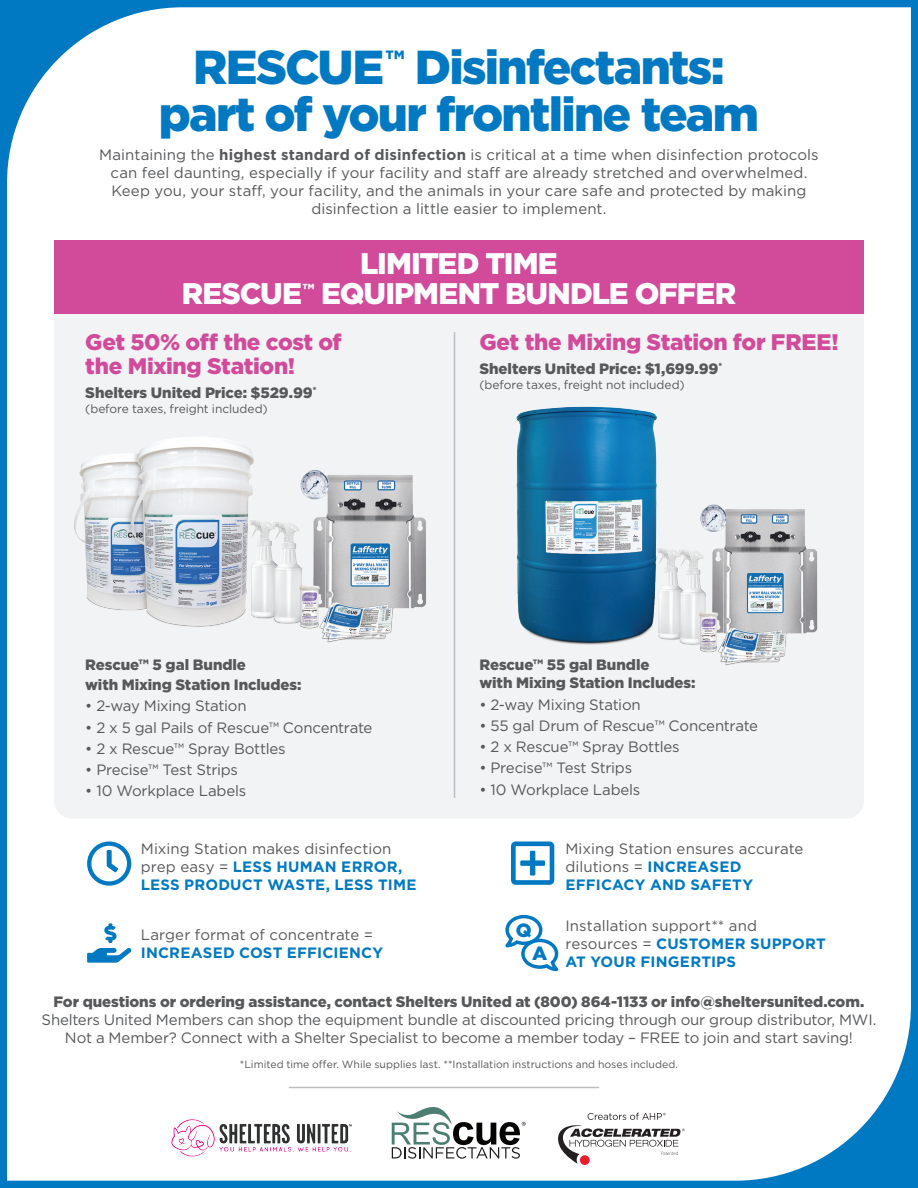
<style>
.page{position:relative;width:918px;height:1188px;background:#0079c2}
.page>*{position:absolute;margin:0;border:0;box-sizing:border-box;transform-origin:0 0}
.t1{font:900 47.55px/46.5px "Gotham";letter-spacing:-.035em;color:#0079c2;text-align:center}
.t2{font:900 29.7px "Gotham";letter-spacing:-.03em;color:#fff}
.t3{font:900 22.5px/24px "Gotham";letter-spacing:-.015em;color:#d24a9a}
.t4{font:900 19.05px "Gotham";color:#0079c2}
.t5{font:15px/18px "Gotham";letter-spacing:-.01em;color:#57585a}
.t6{font:900 15px/19.8px "Gotham";letter-spacing:-.005em;color:#57585a}
.t7{font:700 15px/18px "Gotham";letter-spacing:.01em;color:#0079c2}
.t8{font:12px "Gotham";letter-spacing:-.005em;color:#57585a}
.t9{font:10.5px "Gotham";color:#57585a}
.s1{font-weight:700}
.s2{font-weight:400;color:#57585a}
.s3{font-weight:700;color:#0079c2}
.s4{font-weight:900}
</style>
<div class="page">
<div style="left:7px;top:7px;width:904px;height:1174px;background:#fff"></div>
<div style="left:54px;top:314px;width:810px;height:505px;background:#f2f3f4"></div>
<hr style="left:454px;top:332px;width:1px;height:466px;background:#bcbdc0">
<img style="left:166px;top:1112px;width:190px;height:51px">
<svg style="left:557px;top:1113px;width:128px;height:51px;background:#d7d4d5"></svg>
<svg style="left:392px;top:1105px;width:134px;height:54px;background:#c2c7c6"></svg>
<svg style="left:505px;top:915px;width:53px;height:56px"></svg>
<svg style="left:87px;top:842px;width:44px;height:44px"></svg>
<svg style="left:511px;top:841px;width:43px;height:44px"></svg>
<div style="left:54px;top:241px;width:810px;height:73px;background:#d24a9a"></div>
<hr style="left:289px;top:1087px;width:310px;height:1px;background:#bcbdc0">
<svg style="left:87px;top:923px;width:45px;height:40px"></svg>
<img style="left:70px;top:431px;width:368px;height:216px">
<img style="left:478px;top:398px;width:373px;height:287px">
<p class="t1" style="left:159px;top:44px;width:602px">RESCUE<sup>™</sup> Disinfectants: part of your frontline team</p>
<p class="t5" style="left:99px;top:145px;width:721px;text-align:center">Maintaining the <span class="s1">highest standard of disinfection</span> is critical at a time when disinfection protocols can feel daunting, especially if your facility and staff are already stretched and overwhelmed.<br>Keep you, your staff, your facility, and the animals in your care safe and protected by making disinfection a little easier to implement.</p>
<p class="t2" style="left:360px;top:243px;width:199px">LIMITED TIME</p>
<p class="t2" style="left:182px;top:273px;width:556px">RESCUE<sup>™</sup> EQUIPMENT BUNDLE OFFER</p>
<p class="t3" style="left:85px;top:330px;width:258px">Get 50% off the cost of the Mixing Station!</p>
<p class="t6" style="left:85px;top:383px;width:233px">Shelters United Price: $529.99<sup>*</sup></p>
<p class="t8" style="left:85px;top:401px;width:184px">(before taxes, freight included)</p>
<p class="t6" style="left:85px;top:655px;width:218px">Rescue™ 5 gal Bundle<br>with Mixing Station Includes:</p>
<p class="t5" style="left:85px;top:697px;width:163px">• 2-way Mixing Station</p>
<p class="t5" style="left:85px;top:718px;width:289px">• 2 x 5 gal Pails of Rescue™ Concentrate</p>
<p class="t5" style="left:85px;top:739px;width:202px">• 2 x Rescue™ Spray Bottles</p>
<p class="t5" style="left:85px;top:760px;width:154px">• Precise™ Test Strips</p>
<p class="t5" style="left:85px;top:782px;width:162px">• 10 Workplace Labels</p>
<p class="t3" style="left:479px;top:330px;width:361px">Get the Mixing Station for FREE!</p>
<p class="t6" style="left:479px;top:359px;width:244px">Shelters United Price: $1,699.99<sup>*</sup></p>
<p class="t8" style="left:479px;top:377px;width:207px">(before taxes, freight not included)</p>
<p class="t6" style="left:479px;top:656px;width:218px;line-height:18px">Rescue™ 55 gal Bundle<br>with Mixing Station Includes:</p>
<p class="t5" style="left:479px;top:695px;width:163px">• 2-way Mixing Station</p>
<p class="t5" style="left:479px;top:716px;width:280px">• 55 gal Drum of Rescue™ Concentrate</p>
<p class="t5" style="left:479px;top:737px;width:202px">• 2 x Rescue™ Spray Bottles</p>
<p class="t5" style="left:479px;top:759px;width:154px">• Precise™ Test Strips</p>
<p class="t5" style="left:479px;top:780px;width:162px">• 10 Workplace Labels</p>
<p class="t7" style="left:141px;top:839px;width:277px"><span class="s2">Mixing Station makes disinfection prep easy =</span> LESS HUMAN ERROR,<br>LESS PRODUCT WASTE, LESS TIME</p>
<p class="t5" style="left:141px;top:925px;width:244px">Larger format of concentrate =<br><span class="s3">INCREASED COST EFFICIENCY</span></p>
<p class="t5" style="left:565px;top:839px;width:239px">Mixing Station ensures accurate dilutions = <span class="s3">INCREASED<br>EFFICACY AND SAFETY</span></p>
<p class="t5" style="left:565px;top:916px;width:262px">Installation support** and resources = <span class="s3">CUSTOMER SUPPORT<br>AT YOUR FINGERTIPS</span></p>
<p class="t5" style="left:42px;top:992px;width:836px;text-align:center"><span class="s4">For questions or ordering assistance, contact Shelters United at (800) 864-1133 or info@sheltersunited.com.<br></span>Shelters United Members can shop the equipment bundle at discounted pricing through our group distributor, MWI.</p>
<p class="t5" style="left:65px;top:1028px;width:790px">Not a Member? Connect with a Shelter Specialist to become a member today – FREE to join and start saving!</p>
<p class="t9" style="left:240px;top:1058px;width:440px">*Limited time offer. While supplies last. **Installation instructions and hoses included.</p>
<p class="t4" style="left:516px;top:917px;width:17px">Q</p>
<p class="t4" style="left:532px;top:940px;width:17px">A</p>
</div>
